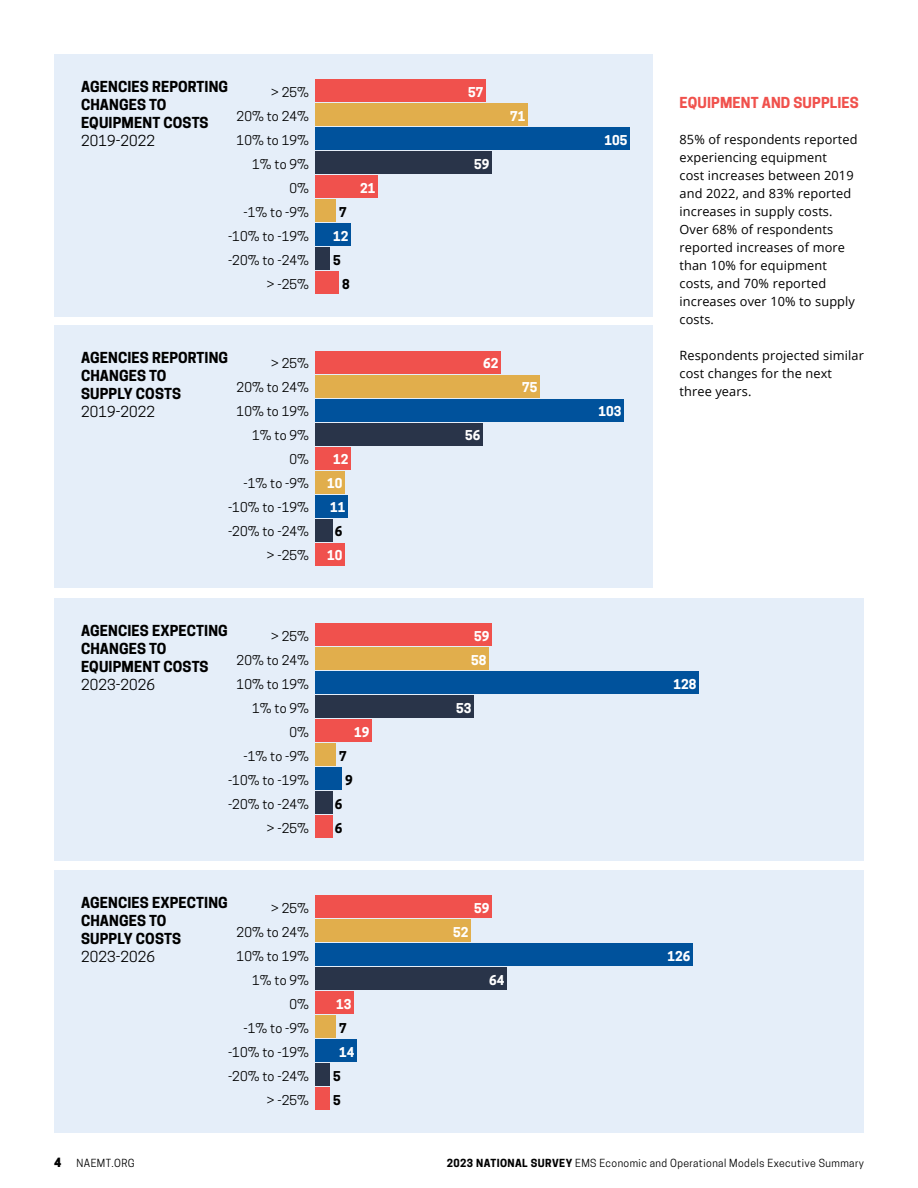
<style>
.page{position:relative;width:918px;height:1188px;background:#fff}
.page>*{position:absolute;margin:0;border:0;box-sizing:border-box;transform-origin:0 0}
.t1{font:700 14.25px/18px "Cooper Hewitt";letter-spacing:.01em;color:#000}
.t2{font:14.25px "Cooper Hewitt";letter-spacing:.01em;color:#000}
.t3{font:700 14.25px "Cooper Hewitt";letter-spacing:.01em;color:#f0514c}
.t4{font:12.75px/18px "Open Sans";letter-spacing:.01em;color:#000}
.t5{font:12.75px/24px "Cooper Hewitt";letter-spacing:.01em;color:#000;text-align:right}
.t6{font:700 12.75px/24px "Cooper Hewitt";color:#fff;text-align:center}
.t7{font:700 12.75px/24px "Cooper Hewitt";color:#000}
.t8{font:800 12px "Cooper Hewitt";color:#000}
.t9{font:10.5px "Cooper Hewitt";letter-spacing:.04em;color:#000}
.s1{font-weight:700}
</style>
<div class="page">
<div style="left:54px;top:54px;width:598px;height:262px;background:#e5eef9"></div>
<div style="left:315px;top:248px;width:15px;height:22px;background:#293449"></div>
<div style="left:315px;top:272px;width:24px;height:22px;background:#f0514d"></div>
<div style="left:315px;top:176px;width:63px;height:22px;background:#f0514d"></div>
<div style="left:315px;top:200px;width:21px;height:22px;background:#e1ae4c"></div>
<div style="left:315px;top:224px;width:36px;height:22px;background:#00529c"></div>
<div style="left:315px;top:80px;width:171px;height:22px;background:#f0514d"></div>
<div style="left:315px;top:104px;width:213px;height:22px;background:#e1ae4c"></div>
<div style="left:315px;top:128px;width:315px;height:22px;background:#00529c"></div>
<div style="left:315px;top:152px;width:177px;height:22px;background:#293449"></div>
<div style="left:54px;top:326px;width:598px;height:262px;background:#e5eef9"></div>
<div style="left:315px;top:519px;width:18px;height:23px;background:#293449"></div>
<div style="left:315px;top:543px;width:30px;height:23px;background:#f0514d"></div>
<div style="left:315px;top:447px;width:36px;height:23px;background:#f0514d"></div>
<div style="left:315px;top:471px;width:30px;height:23px;background:#e1ae4c"></div>
<div style="left:315px;top:495px;width:33px;height:23px;background:#00529c"></div>
<div style="left:315px;top:351px;width:186px;height:23px;background:#f0514d"></div>
<div style="left:315px;top:375px;width:225px;height:23px;background:#e1ae4c"></div>
<div style="left:315px;top:399px;width:309px;height:23px;background:#00529c"></div>
<div style="left:315px;top:423px;width:168px;height:23px;background:#293449"></div>
<div style="left:54px;top:598px;width:810px;height:263px;background:#e5eef9"></div>
<div style="left:315px;top:792px;width:18px;height:22px;background:#293449"></div>
<div style="left:315px;top:816px;width:18px;height:22px;background:#f0514d"></div>
<div style="left:315px;top:720px;width:57px;height:22px;background:#f0514d"></div>
<div style="left:315px;top:744px;width:21px;height:22px;background:#e1ae4c"></div>
<div style="left:315px;top:768px;width:27px;height:22px;background:#00529c"></div>
<div style="left:315px;top:624px;width:177px;height:22px;background:#f0514d"></div>
<div style="left:315px;top:648px;width:174px;height:22px;background:#e1ae4c"></div>
<div style="left:315px;top:672px;width:384px;height:22px;background:#00529c"></div>
<div style="left:315px;top:696px;width:159px;height:22px;background:#293449"></div>
<div style="left:54px;top:870px;width:810px;height:262px;background:#e5eef9"></div>
<div style="left:315px;top:1064px;width:15px;height:22px;background:#293449"></div>
<div style="left:315px;top:1088px;width:15px;height:22px;background:#f0514d"></div>
<div style="left:315px;top:992px;width:39px;height:22px;background:#f0514d"></div>
<div style="left:315px;top:1016px;width:21px;height:22px;background:#e1ae4c"></div>
<div style="left:315px;top:1040px;width:42px;height:22px;background:#00529c"></div>
<div style="left:315px;top:896px;width:177px;height:22px;background:#f0514d"></div>
<div style="left:315px;top:920px;width:156px;height:22px;background:#e1ae4c"></div>
<div style="left:315px;top:944px;width:378px;height:22px;background:#00529c"></div>
<div style="left:315px;top:968px;width:192px;height:22px;background:#293449"></div>
<p class="t1" style="left:81px;top:77px;width:149px">AGENCIES REPORTING<br>CHANGES TO<br>EQUIPMENT COSTS</p>
<p class="t2" style="left:81px;top:132px;width:76px">2019-2022</p>
<p class="t5" style="left:228px;top:80px;width:83px">&gt; 25%<br>20% to 24%<br>10% to 19%<br>1% to 9%<br>0%<br>-1% to -9% -10% to -19% -20% to -24% &gt; -25%</p>
<p class="t6" style="left:468px;top:80px;width:17px">57</p>
<p class="t6" style="left:474px;top:152px;width:17px">59</p>
<p class="t6" style="left:360px;top:176px;width:17px">21</p>
<p class="t7" style="left:339px;top:200px;width:9px">7</p>
<p class="t6" style="left:333px;top:224px;width:17px">12</p>
<p class="t7" style="left:333px;top:248px;width:9px">5</p>
<p class="t7" style="left:342px;top:272px;width:9px">8</p>
<p class="t6" style="left:510px;top:104px;width:17px">71</p>
<p class="t1" style="left:81px;top:349px;width:149px">AGENCIES REPORTING<br>CHANGES TO<br>SUPPLY COSTS</p>
<p class="t2" style="left:81px;top:403px;width:76px">2019-2022</p>
<p class="t5" style="left:228px;top:351px;width:83px">&gt; 25%<br>20% to 24%<br>10% to 19%<br>1% to 9%<br>0%<br>-1% to -9% -10% to -19% -20% to -24% &gt; -25%</p>
<p class="t6" style="left:483px;top:351px;width:17px">62</p>
<p class="t6" style="left:465px;top:423px;width:17px">56</p>
<p class="t6" style="left:327px;top:447px;width:23px">12<br>10<br>11</p>
<p class="t7" style="left:335px;top:519px;width:9px">6</p>
<p class="t6" style="left:327px;top:543px;width:17px">10</p>
<p class="t6" style="left:522px;top:375px;width:17px">75</p>
<p class="t1" style="left:81px;top:622px;width:148px">AGENCIES EXPECTING<br>CHANGES TO<br>EQUIPMENT COSTS</p>
<p class="t2" style="left:81px;top:676px;width:76px">2023-2026</p>
<p class="t5" style="left:228px;top:624px;width:83px">&gt; 25%<br>20% to 24%<br>10% to 19%<br>1% to 9%<br>0%<br>-1% to -9% -10% to -19% -20% to -24% &gt; -25%</p>
<p class="t6" style="left:471px;top:624px;width:20px;text-align:left">59<br>58</p>
<p class="t6" style="left:456px;top:696px;width:17px">53</p>
<p class="t6" style="left:354px;top:720px;width:17px">19</p>
<p class="t7" style="left:339px;top:744px;width:9px">7</p>
<p class="t7" style="left:345px;top:768px;width:9px">9</p>
<p class="t7" style="left:335px;top:792px;width:9px">6</p>
<p class="t7" style="left:335px;top:816px;width:9px">6</p>
<p class="t1" style="left:81px;top:893px;width:148px">AGENCIES EXPECTING<br>CHANGES TO<br>SUPPLY COSTS</p>
<p class="t2" style="left:81px;top:948px;width:76px">2023-2026</p>
<p class="t5" style="left:228px;top:896px;width:83px">&gt; 25%<br>20% to 24%<br>10% to 19%<br>1% to 9%<br>0%<br>-1% to -9% -10% to -19% -20% to -24% &gt; -25%</p>
<p class="t6" style="left:474px;top:896px;width:17px">59</p>
<p class="t6" style="left:453px;top:920px;width:17px">52</p>
<p class="t6" style="left:489px;top:968px;width:17px">64</p>
<p class="t6" style="left:336px;top:992px;width:17px">13</p>
<p class="t7" style="left:339px;top:1016px;width:9px">7</p>
<p class="t6" style="left:339px;top:1040px;width:17px">14</p>
<p class="t7" style="left:333px;top:1064px;width:9px">5<br>5</p>
<p class="t6" style="left:604px;top:128px;width:24px">105</p>
<p class="t6" style="left:598px;top:399px;width:24px">103</p>
<p class="t3" style="left:680px;top:94px;width:181px">EQUIPMENT AND SUPPLIES</p>
<p class="t4" style="left:680px;top:130px;width:180px">85% of respondents reported experiencing equipment<br>cost increases between 2019 and 2022, and 83% reported increases in supply costs.<br>Over 68% of respondents reported increases of more than 10% for equipment costs, and 70% reported increases over 10% to supply costs.</p>
<p class="t4" style="left:680px;top:346px;width:186px">Respondents projected similar cost changes for the next three years.</p>
<p class="t6" style="left:673px;top:672px;width:24px">128</p>
<p class="t6" style="left:667px;top:944px;width:24px">126</p>
<p class="t8" style="left:54px;top:1155px;width:9px">4</p>
<p class="t9" style="left:76px;top:1157px;width:60px">NAEMT.ORG</p>
<p class="t9" style="left:447px;top:1157px;width:419px"><span class="s1">2023 NATIONAL SURVEY</span> EMS Economic and Operational Models Executive Summary</p>
</div>
